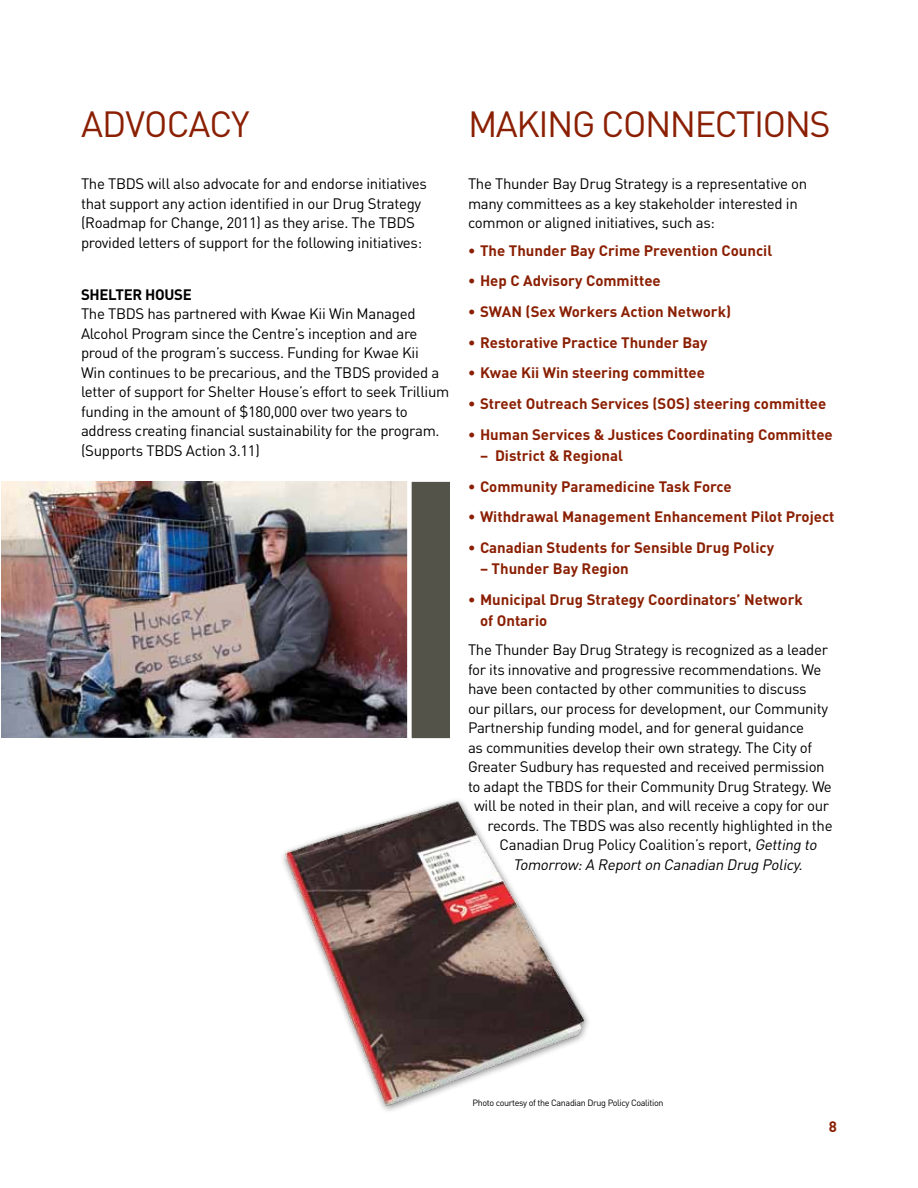
<style>
.page{position:relative;width:918px;height:1188px;background:#fff}
.page>*{position:absolute;margin:0;border:0;box-sizing:border-box;transform-origin:0 0}
.t1{font:36px "DIN";letter-spacing:-.04em;color:#8a1f03}
.t2{font:15px/19.5px "DIN";letter-spacing:-.02em;color:#000}
.t3{font:700 15px/21px "DIN";color:#8a1f03}
.t4{font:italic 15px "DIN";color:#000}
.t5{font:700 15px "DIN";color:#000}
.t6{font:9px "DIN";letter-spacing:-.04em;color:#000}
.s1{font-style:italic}
</style>
<div class="page">
<img style="left:2px;top:482px;width:405px;height:256px">
<img style="left:283px;top:800px;width:306px;height:311px">
<div style="left:407px;top:477px;width:47px;height:266px;background:#54534a;border:4px solid #fff"></div>
<h1 class="t1" style="left:81px;top:102px;width:22px">ADVO</h1>
<h1 class="t1" style="left:167px;top:102px;width:84px">CACY</h1>
<h1 class="t1" style="left:468px;top:102px;width:49px">MAKING</h1>
<h1 class="t1" style="left:602px;top:102px;width:45px">CONNE</h1>
<h1 class="t1" style="left:715px;top:102px;width:117px">CTIONS</h1>
<p class="t2" style="left:81px;top:174px;width:347px">The TBDS will also advocate for and endorse initiatives that support any action identified in our Drug Strategy (Roadmap for Change, 2011) as they arise. The TBDS provided letters of support for the following initiatives:</p>
<p class="t5" style="left:81px;top:284px;width:42px">Shelter</p>
<p class="t5" style="left:145px;top:284px;width:39px">House</p>
<p class="t2" style="left:81px;top:304px;width:370px">The TBDS has partnered with Kwae Kii Win Managed Alcohol Program since the Centre’s inception and are proud of the program’s success. Funding for Kwae Kii<br>Win continues to be precarious, and the TBDS provided a letter of support for Shelter H ouse’s effort to seek Trillium funding in the amount of $180,000 over two years to address creating financial sustainability for the program. (Supports TBDS Action 3.11)</p>
<p class="t2" style="left:468px;top:174px;width:341px">The Thunder Bay D rug Strategy is a representative on many committees as a key stakeholder interested in common or aligned initiatives, such as:</p>
<p class="t3" style="left:468px;top:239px;width:306px">• The Thunder Bay Crime Prevention Council</p>
<p class="t3" style="left:468px;top:270px;width:194px">• Hep C Advisory Committee</p>
<p class="t3" style="left:468px;top:300px;width:265px">• SWAN (Sex Workers Action Network)</p>
<p class="t3" style="left:468px;top:331px;width:241px">• Restorative Practice Thunder Bay</p>
<p class="t3" style="left:468px;top:362px;width:239px">• Kwae Kii Win steering committee</p>
<p class="t3" style="left:468px;top:393px;width:360px">• Street Outreach Services (SOS) steering committee</p>
<p class="t3" style="left:468px;top:423px;width:366px">• Human Services &amp; Justices Coordinating Committee</p>
<p class="t3" style="left:480px;top:444px;width:145px">– District &amp; Regional</p>
<p class="t3" style="left:468px;top:475px;width:265px">• Community Paramedicine Task Force</p>
<p class="t3" style="left:468px;top:506px;width:368px">• Withdrawal Management Enhancement Pilot Project</p>
<p class="t3" style="left:468px;top:536px;width:308px">• Canadian Students for Sensible Drug Policy</p>
<p class="t3" style="left:480px;top:557px;width:150px">– Thunder Bay Region</p>
<p class="t3" style="left:480px;top:588px;width:324px;text-indent:-12px">• M unicipal Drug Strategy Coordinators’ Network of O ntario</p>
<p class="t2" style="left:468px;top:640px;width:362px">The Thunder Bay D rug Strategy is recognized as a leader</p>
<p class="t2" style="left:468px;top:659px;width:355px">for its innovative and progressive recommendations. We</p>
<p class="t2" style="left:468px;top:679px;width:340px">have been contacted by other communities to discuss</p>
<p class="t2" style="left:468px;top:698px;width:362px">our pillars, our process for development, our Community</p>
<p class="t2" style="left:468px;top:718px;width:338px">Partnership funding model, and for general guidance</p>
<p class="t2" style="left:468px;top:737px;width:346px">as communities develop their own strategy. The City of</p>
<p class="t2" style="left:468px;top:757px;width:358px">Greater Sudbury has requested and received permission</p>
<p class="t2" style="left:468px;top:776px;width:365px">to adapt the TBDS for their Community Drug Strategy. We</p>
<p class="t2" style="left:474px;top:796px;width:357px">will be noted in their plan, and will receive a copy for our</p>
<p class="t2" style="left:488px;top:815px;width:347px">records. The TBDS was also recently highlighted in the</p>
<p class="t2" style="left:500px;top:835px;width:322px">Canadian D rug Policy Coalition’s report, <span class="s1">Getting to</span></p>
<p class="t4" style="left:513px;top:855px;width:294px">Tomorrow:A Reporton Canadian Drug Policy.</p>
<p class="t6" style="left:472px;top:1097px;width:193px">Photo courtesy of the Canadian Drug Policy Coalition</p>
<p class="t3" style="left:829px;top:1115px;width:10px">8</p>
</div>
